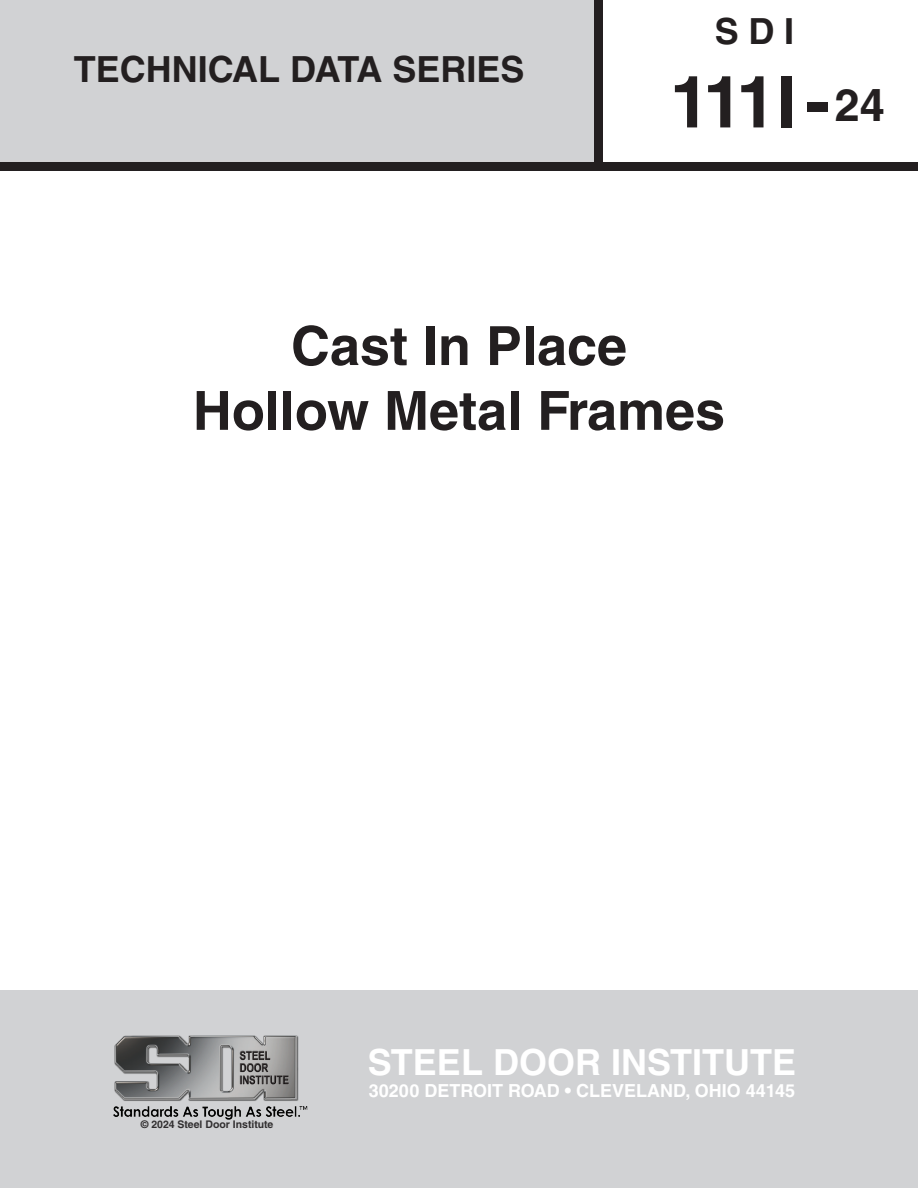
<style>
.page{position:relative;width:918px;height:1188px;background:#fff}
.page>*{position:absolute;margin:0;border:0;box-sizing:border-box;transform-origin:0 0}
.t1{font:700 72px "Helvetica LT Std";color:#231f20}
.t2{font:700 54px/64.8px "Helvetica LT Std";color:#231f20;text-align:center}
.t3{font:700 36px "Helvetica LT Std";color:#231f20}
.t4{font:700 36px "Helvetica LT Std";color:#fff}
.t5{font:700 18px "Helvetica LT Std";color:#fff}
.t6{font:700 10.5px "Helvetica LT Std";color:#312f30}
.s1{font-size:45px}
</style>
<div class="page">
<div style="left:0;top:990px;width:918px;height:198px;background:#d1d2d4"></div>
<div style="left:0;top:162px;width:918px;height:9px;background:#231f20"></div>
<div style="left:0;top:0;width:598px;height:162px;background:#d1d2d4"></div>
<div style="left:594px;top:0;width:9px;height:162px;background:#231f20"></div>
<img style="left:113px;top:1035px;width:195px;height:85px">
<h3 class="t3" style="left:74px;top:47px;width:452px">TECHNICAL DATA SERIES</h3>
<h3 class="t3" style="left:715px;top:10px;width:81px">SDI</h3>
<h1 class="t1" style="left:670px;top:58px;width:217px">111I-<span class="s1">24</span></h1>
<h2 class="t2" style="left:193px;top:313px;width:534px">Cast In Place<br>Hollow Metal Frames</h2>
<p class="t6" style="left:141px;top:1118px;width:134px">© 2024 Steel Door Institute</p>
<h3 class="t4" style="left:368px;top:1040px;width:430px">STEEL DOOR INSTITUTE</h3>
<p class="t5" style="left:369px;top:1079px;width:428px">30200 DETROIT ROAD • CLEVELAND, OHIO 44145</p>
</div>
